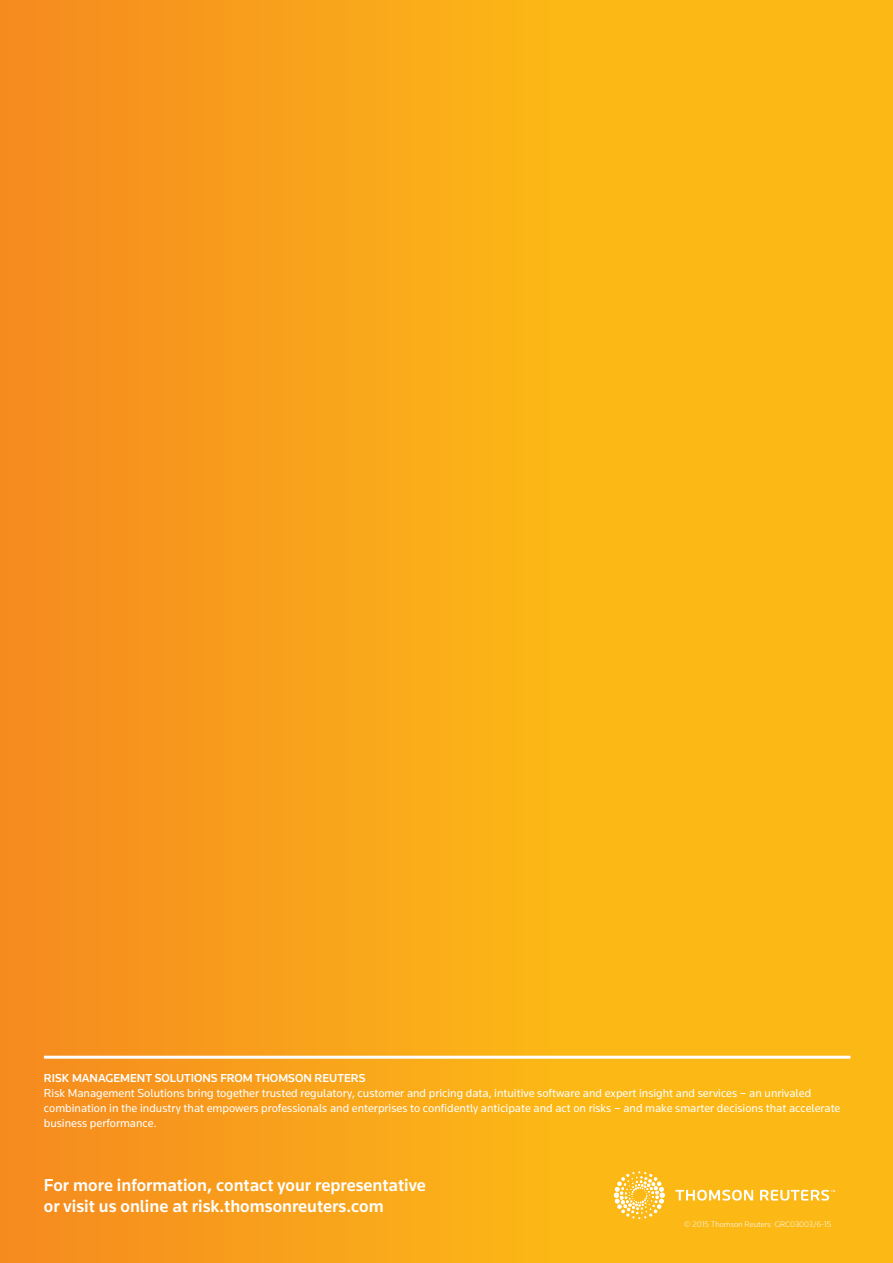
<style>
.page{position:relative;width:893px;height:1263px;background:#fff}
.page>*{position:absolute;margin:0;border:0;box-sizing:border-box;transform-origin:0 0}
.t1{font:500 18px/21.6px "Knowledge";color:#fff}
.t2{font:12px/15px "Knowledge";color:#fff}
.t3{font:500 12px "Knowledge";color:#fff}
.t4{font:300 8.25px "Knowledge";color:#fff}
</style>
<div class="page">
<div style="left:0;top:0;width:893px;height:1263px;background:linear-gradient(to right,#f6901f,#fec312)"></div>
<svg style="left:675px;top:1190px;width:160px;height:11px"></svg>
<svg style="left:614px;top:1171px;width:51px;height:48px;background:#fccb54"></svg>
<hr style="left:44px;top:1056px;width:806px;height:3px;background:#fff">
<p class="t3" style="left:44px;top:1070px;width:323px">RISK MANAGEMENT SOLUTIONS FROM THOMSON REUTERS</p>
<p class="t2" style="left:44px;top:1085px;width:798px">Risk Management Solutions bring together trusted regulatory, customer and pricing data, intuitive software and expert insight and services – an unrivaled combination in the industry that empowers professionals and enterprises to confidently anticipate and act on risks – and make smarter decisions that accelerate business performance.</p>
<h1 class="t1" style="left:44px;top:1173px;width:383px">For more information, contact your representative or visit us online at risk.thomsonreuters.com</h1>
<p class="t4" style="left:684px;top:1219px;width:149px">© 2015 Thomson Reuters GRC03003/6-15</p>
</div>
